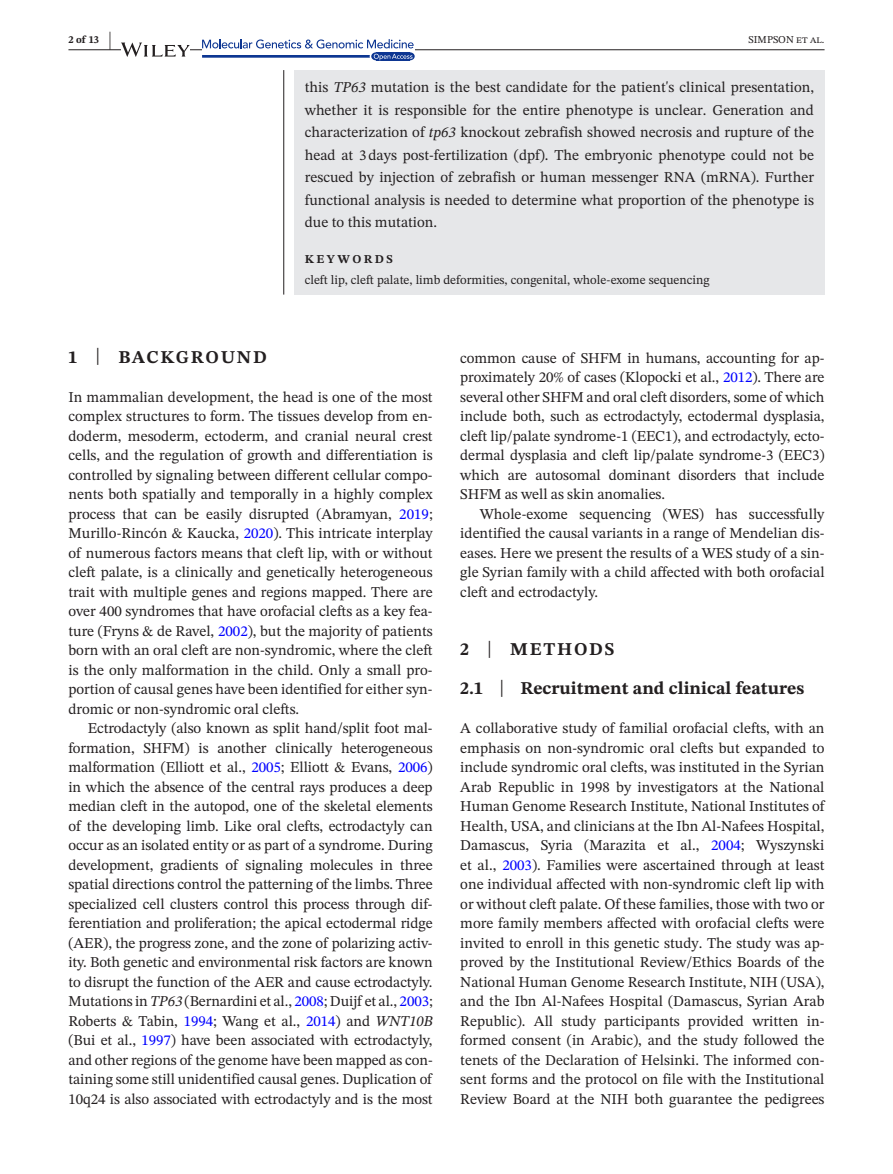
<style>
.page{position:relative;width:893px;height:1174px;background:#fff}
.page>*{position:absolute;margin:0;border:0;box-sizing:border-box;transform-origin:0 0}
.t1{font:700 18px/39px "STIX Two Text";color:#231f20}
.t2{font:700 18px "STIX Two Text";letter-spacing:.1em;color:#231f20}
.t3{font:15px/19.5px "STIX Two Text";color:#231f20;text-align:justify}
.t4{font:12.75px "STIX Two Text";color:#231f20}
.t5{font:700 12px "STIX Two Text";letter-spacing:.2em;color:#231f20}
.t6{font:10.5px "STIX Two Text";color:#231f20}
.t7{font:700 10.5px "STIX Two Text";color:#231f20}
.s1{font-size:21px}
.s2{font-style:italic}
.s3{font-weight:400;font-size:23.7px}
.s4{color:#00f}
</style>
<div class="page">
<hr style="left:68px;top:49px;width:756px;height:1px;background:#231f20">
<svg style="left:121px;top:43px;width:69px;height:14px"></svg>
<svg style="left:202px;top:39px;width:212px;height:21px"></svg>
<div style="left:294px;top:70px;width:530px;height:224px;background:#e6e7e9"></div>
<hr style="left:283px;top:70px;width:1px;height:224px;background:#231f20">
<p class="t7" style="left:68px;top:32px;width:44px">2 of 13 <span class="s1">|</span></p>
<p class="t6" style="left:749px;top:32px;width:77px">SIMPSON et al.</p>
<p class="t3" style="left:305px;top:76px;width:511px;line-height:22.5px">this <span class="s2">TP63</span> mutation is the best candidate for the patient's clinical presentation, whether it is responsible for the entire phenotype is unclear. Generation and characterization of <span class="s2">tp63</span> knockout zebrafish showed necrosis and rupture of the head at 3days post-fertilization (dpf). The embryonic phenotype could not be rescued by injection of zebrafish or human messenger RNA (mRNA). Further functional analysis is needed to determine what proportion of the phenotype is due to this mutation.</p>
<p class="t5" style="left:305px;top:250px;width:90px">KEYWORDS</p>
<p class="t4" style="left:305px;top:271px;width:406px">cleft lip, cleft palate, limb deformities, congenital, whole-exome sequencing</p>
<p class="t2" style="left:68px;top:344px;width:200px">1 <span class="s3">|</span> BACKGROUND</p>
<p class="t3" style="left:68px;top:387px;width:366px">In mammalian development, the head is one of the most complex structures to form. The tissues develop from en&shy;doderm, mesoderm, ectoderm, and cranial neural crest cells, and the regulation of growth and differentiation is controlled by signaling between different cellular compo&shy;nents both spatially and temporally in a highly complex process that can be easily disrupted (Abramyan, <span class="s4">2019</span>; Murillo-Rincón &amp; Kaucka, <span class="s4">2020</span>). This intricate interplay of numerous factors means that cleft lip, with or without cleft palate, is a clinically and genetically heterogeneous trait with multiple genes and regions mapped. There are over 400 syndromes that have orofacial clefts as a key fea&shy;ture (Fryns &amp; de Ravel, <span class="s4">2002</span>), but the majority of patients born with an oral cleft are non-syndromic, where the cleft is the only malformation in the child. Only a small pro&shy;portion of causal genes have been identified for either syn&shy;dromic or non-syndromic oral clefts.</p>
<p class="t3" style="left:68px;top:718px;width:366px;text-indent:20px">Ectrodactyly (also known as split hand/split foot mal&shy;formation, SHFM) is another clinically heterogeneous malformation (Elliott et al., <span class="s4">2005</span>; Elliott &amp; Evans, <span class="s4">2006</span>) in which the absence of the central rays produces a deep median cleft in the autopod, one of the skeletal elements of the developing limb. Like oral clefts, ectrodactyly can occur as an isolated entity or as part of a syndrome. During development, gradients of signaling molecules in three spatial directions control the patterning of the limbs. Three specialized cell clusters control this process through dif&shy;ferentiation and proliferation; the apical ectodermal ridge (AER), the progress zone, and the zone of polarizing activ&shy;ity. Both genetic and environmental risk factors are known to disrupt the function of the AER and cause ectrodactyly.<br>Mutations in <span class="s2">TP63</span> (Bernardini et al., <span class="s4">2008</span>; Duijf et al., <span class="s4">2003</span>; Roberts &amp; Tabin, <span class="s4">1994</span>; Wang et al., <span class="s4">2014</span>) and <span class="s2">WNT10B </span>(Bui et al., <span class="s4">1997</span>) have been associated with ectrodactyly, and other regions of the genome have been mapped as con&shy;taining some still unidentified causal genes. Duplication of 10q24 is also associated with ectrodactyly and is the most</p>
<p class="t3" style="left:460px;top:348px;width:366px">common cause of SHFM in humans, accounting for ap&shy;proximately 20% of cases (Klopocki et al., <span class="s4">2012</span>). There are several other SHFM and oral cleft disorders, some of which include both, such as ectrodactyly, ectodermal dysplasia, cleft lip/palate syndrome-1 (EEC1), and ectrodactyly, ecto&shy;dermal dysplasia and cleft lip/palate syndrome-3 (EEC3) which are autosomal dominant disorders that include SHFM as well as skin anomalies.</p>
<p class="t3" style="left:460px;top:504px;width:366px;text-indent:19px">Whole-exome sequencing (WES) has successfully identified the causal variants in a range of Mendelian dis&shy;eases. Here we present the results of a WES study of a sin&shy;gle Syrian family with a child affected with both orofacial cleft and ectrodactyly.</p>
<p class="t1" style="left:460px;top:630px;width:345px">2 <span class="s3">|</span> METHODS<br>2.1 <span class="s3">|</span> Recruitment and clinical features</p>
<p class="t3" style="left:460px;top:718px;width:366px">A collaborative study of familial orofacial clefts, with an emphasis on non-syndromic oral clefts but expanded to include syndromic oral clefts, was instituted in the Syrian Arab Republic in 1998 by investigators at the National Human Genome Research Institute, National Institutes of Health, USA, and clinicians at the Ibn Al-Nafees Hospital, Damascus, Syria (Marazita et al., <span class="s4">2004</span>; Wyszynski et al., <span class="s4">2003</span>). Families were ascertained through at least one individual affected with non-syndromic cleft lip with or without cleft palate. Of these families, those with two or more family members affected with orofacial clefts were invited to enroll in this genetic study. The study was ap&shy;proved by the Institutional Review/Ethics Boards of the National Human Genome Research Institute, NIH (USA), and the Ibn Al-Nafees Hospital (Damascus, Syrian Arab Republic). All study participants provided written in&shy;formed consent (in Arabic), and the study followed the tenets of the Declaration of Helsinki. The informed con&shy;sent forms and the protocol on file with the Institutional Review Board at the NIH both guarantee the pedigrees</p>
</div>
